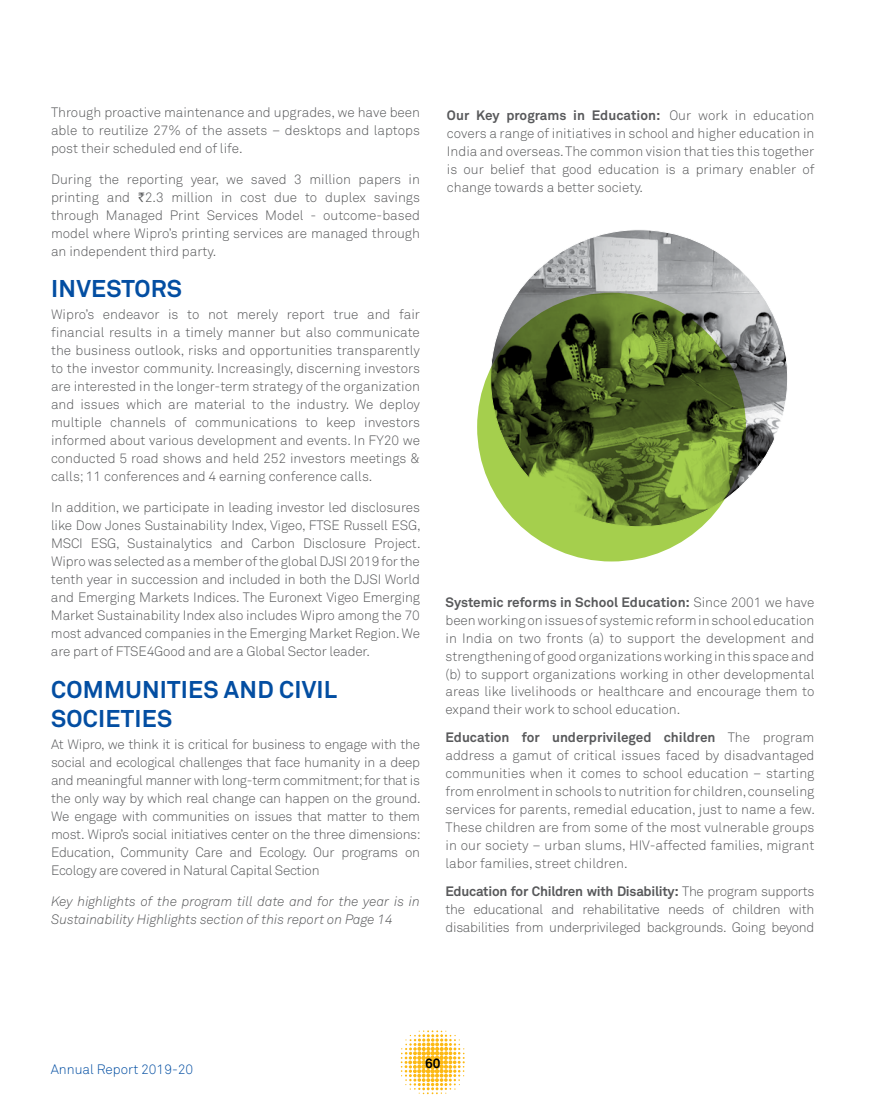
<style>
.page{position:relative;width:891px;height:1107px;background:#fff}
.page>*{position:absolute;margin:0;border:0;box-sizing:border-box;transform-origin:0 0}
.t1{font:700 24px "Wipro Akkurat";letter-spacing:.01em;color:#034ea2}
.t2{font:300 13.5px/18px "Wipro Akkurat";color:#58595b;text-align:justify}
.t3{font:italic 300 13.5px/18px "Wipro Akkurat";color:#58595b}
.t4{font:300 13.5px "Wipro Akkurat";color:#034ea2}
.t5{font:700 13.5px "Wipro Akkurat";color:#000}
.s1{font-family:"Rupee";font-weight:400}
.s2{font-weight:700}
</style>
<div class="page">
<svg style="left:401px;top:1030px;width:64px;height:64px"></svg>
<div style="left:477px;top:293px;width:269px;height:268px;background:#a5cf4d;border-radius:50%"></div>
<img style="left:491px;top:230px;width:297px;height:297px;border-radius:148px">
<p class="t2" style="left:51px;top:103px;width:370px">Through proactive maintenance and upgrades, we have been able to reutilize 27% of the assets – desktops and laptops post their scheduled end of life.</p>
<p class="t2" style="left:51px;top:170px;width:371px">During the reporting year, we saved 3 million papers in printing and <span class="s1">`</span>2.3 million in cost due to duplex savings through Managed Print Services Model - outcome-based model where Wipro’s printing services are managed through an independent third party.</p>
<h1 class="t1" style="left:51px;top:274px;width:42px">Investors</h1>
<p class="t2" style="left:51px;top:306px;width:370px">Wipro’s endeavor is to not merely report true and fair financial results in a timely manner but also communicate the business outlook, risks and opportunities transparently to the investor community. Increasingly, discerning investors are interested in the longer-term strategy of the organization and issues which are material to the industry. We deploy multiple channels of communications to keep investors informed about various development and events. In FY20 we conducted 5 road shows and held 252 investors meetings &amp; calls; 11 conferences and 4 earning conference calls.</p>
<p class="t2" style="left:51px;top:498px;width:371px">In addition, we participate in leading investor led disclosures like Dow Jones Sustainability Index, Vigeo, FTSE Russell ESG, MSCI ESG, Sustainalytics and Carbon Disclosure Project.<br>Wiprowas selectedas amember ofthe globalDJSI 2019 forthe tenth year in succession and included in both the DJSI World and Emerging Markets Indices. The Euronext Vigeo Emerging Market Sustainability Index also includes Wipro among the 70 most advanced companies in the Emerging Market Region. We are part of FTSE4Good and are a Global Sector leader.</p>
<h1 class="t1" style="left:51px;top:675px;width:35px">Commu</h1>
<h1 class="t1" style="left:142px;top:675px;width:31px">nities</h1>
<h1 class="t1" style="left:224px;top:675px;width:115px">and Civil</h1>
<h1 class="t1" style="left:51px;top:703px;width:30px">Societies</h1>
<p class="t2" style="left:51px;top:735px;width:371px">At Wipro, we think it is critical for business to engage with the social and ecological challenges that face humanity in a deep and meaningful manner with long-term commitment; for that is the only way by which real change can happen on the ground.<br>We engage with communities on issues that matter to them most. Wipro’s social initiatives center on the three dimensions:<br>Education, Community Care and Ecology. Our programs on Ecology are covered in Natural Capital Section</p>
<p class="t3" style="left:51px;top:892px;width:370px">Key highlights of the program till date and for the year is in<br>Sustainability Highlights section of this report on Page 14</p>
<p class="t2" style="left:447px;top:107px;width:369px"><span class="s2">Our Key programs in Education:</span> Our work in education covers a range of initiatives in school and higher education in India and overseas. The common vision that ties this together is our belief that good education is a primary enabler of change towards a better society.</p>
<p class="t2" style="left:446px;top:593px;width:370px"><span class="s2">Systemic reforms in School Education:</span> Since 2001 we have been working on issues of systemic reform in school education in India on two fronts (a) to support the development and strengthening of good organizations working in this space and (b) to support organizations working in other developmental areas like livelihoods or healthcare and encourage them to expand their work to school education.</p>
<p class="t2" style="left:446px;top:729px;width:371px"><span class="s2">Education for underprivileged children</span> The program address a gamut of critical issues faced by disadvantaged communities when it comes to school education – starting from enrolment in schools to nutrition for children, counseling services for parents, remedial education, just to name a few.<br>These children are from some of the most vulnerable groups in our society – urban slums, HIV-affected families, migrant labor families, street children.</p>
<p class="t2" style="left:446px;top:882px;width:370px"><span class="s2">Education for Children with Disability:</span> The program supports the educational and rehabilitative needs of children with disabilities from underprivileged backgrounds. Going beyond</p>
<p class="t4" style="left:51px;top:1061px;width:144px">Annual Report 2019-20</p>
<p class="t5" style="left:425px;top:1055px;width:17px">60</p>
</div>
